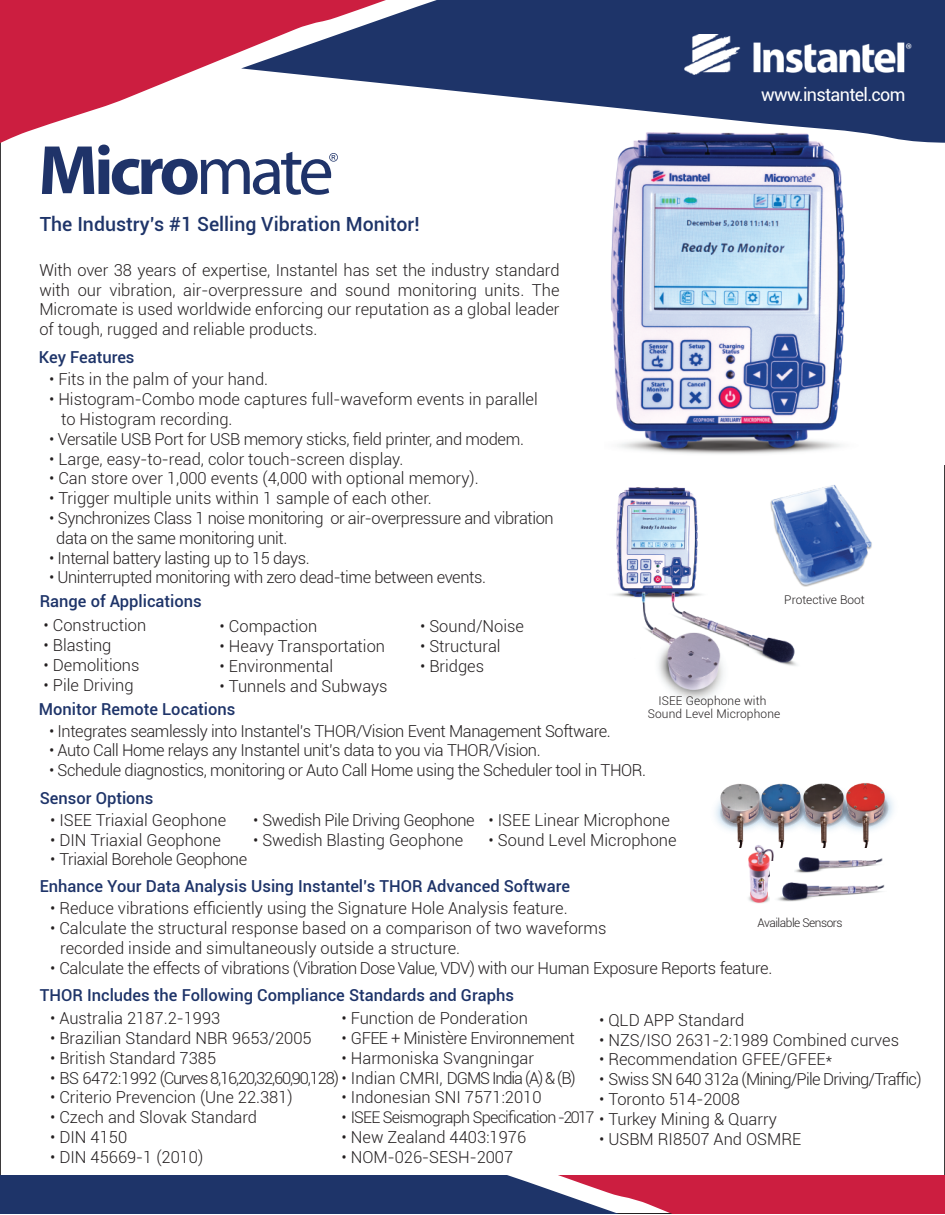
<style>
.page{position:relative;width:945px;height:1215px;background:#fff}
.page>*{position:absolute;margin:0;border:0;box-sizing:border-box;transform-origin:0 0}
.t1{font:500 19.5px "Roboto";color:#1e3469}
.t2{font:18px "Roboto";letter-spacing:-.035em;color:#fff}
.t3{font:300 16.5px/19.8px "Roboto";color:#231f20}
.t4{font:300 16.5px/19.8px "Roboto";letter-spacing:-.025em;color:#231f20}
.t5{font:500 16.5px "Roboto";color:#1e3469}
.t6{font:300 16.5px "Roboto";letter-spacing:-.02em;color:#231f20}
.t7{font:300 16.5px "Roboto";letter-spacing:-.065em;color:#231f20}
.t8{font:300 16.5px "Roboto";letter-spacing:-.045em;color:#231f20}
.t9{font:300 16.2px "Roboto";letter-spacing:-.045em;color:#231f20}
.t10{font:300 12px/13.5px "Roboto";letter-spacing:.005em;color:#231f20;text-align:center}
.t11{font:300 12px "Roboto";letter-spacing:-.04em;color:#231f20}
</style>
<div class="page">
<img style="left:611px;top:209px;width:234px;height:245px">
<svg style="left:0;top:0;width:945px;height:209px"></svg>
<svg style="left:42px;top:145px;width:296px;height:50px"></svg>
<img style="left:613px;top:487px;width:184px;height:214px">
<img style="left:685px;top:34px;width:226px;height:40px">
<svg style="left:715px;top:794px;width:179px;height:28px"></svg>
<svg style="left:0;top:1175px;width:945px;height:39px"></svg>
<img style="left:718px;top:783px;width:169px;height:65px">
<img style="left:746px;top:844px;width:27px;height:59px">
<img style="left:771px;top:862px;width:114px;height:41px">
<img style="left:794px;top:857px;width:91px;height:18px">
<img style="left:768px;top:485px;width:104px;height:102px">
<p class="t1" style="left:40px;top:210px;width:381px">The Industry’s #1 Selling Vibration Monitor!</p>
<p class="t3" style="left:39px;top:260px;width:522px;text-align:justify">With over 38 years of expertise, Instantel has set the industry standard with our vibration, air-overpressure and sound monitoring units. The Micromate is used worldwide enforcing our reputation as a global leader of tough, rugged and reliable products.</p>
<p class="t5" style="left:39px;top:345px;width:97px">Key Features</p>
<p class="t3" style="left:49px;top:369px;width:221px">• Fits in the palm of your hand.</p>
<p class="t3" style="left:61px;top:389px;width:478px;text-indent:-12px">• Histogram-Combo mode captures full-waveform events in parallel to Histogram recording.</p>
<p class="t6" style="left:49px;top:428px;width:476px">• Versatile USB Port for USB memory sticks, field printer, and modem.</p>
<p class="t3" style="left:49px;top:448px;width:356px">• Large, easy-to-read, color touch-screen display.</p>
<p class="t3" style="left:49px;top:468px;width:431px">• Can store over 1,000 events (4,000 with optional memory).</p>
<p class="t3" style="left:49px;top:488px;width:384px">• Trigger multiple units within 1 sample of each other.</p>
<p class="t4" style="left:56px;top:508px;width:499px;text-indent:-7px">• Synchronizes Class 1 noise monitoring or air-overpressure and vibration data on the same monitoring unit.</p>
<p class="t4" style="left:49px;top:547px;width:262px">• Internal battery lasting up to 15 days.</p>
<p class="t4" style="left:49px;top:567px;width:438px">• Uninterrupted monitoring with zero dead-time between events.</p>
<p class="t2" style="left:761px;top:82px;width:146px">www.instantel.com</p>
<p class="t5" style="left:40px;top:590px;width:163px">Range of Applications</p>
<p class="t3" style="left:43px;top:615px;width:104px">• Construction</p>
<p class="t3" style="left:43px;top:635px;width:69px">• Blasting</p>
<p class="t3" style="left:43px;top:654px;width:98px">• Demolitions</p>
<p class="t3" style="left:43px;top:674px;width:92px">• Pile Driving</p>
<p class="t10" style="left:784px;top:593px;width:82px">Protective Boot</p>
<p class="t3" style="left:220px;top:616px;width:99px">• Compaction</p>
<p class="t3" style="left:220px;top:636px;width:167px">• Heavy Transportation</p>
<p class="t3" style="left:220px;top:656px;width:115px">• Environmental</p>
<p class="t3" style="left:220px;top:676px;width:169px">• Tunnels and Subways</p>
<p class="t3" style="left:420px;top:616px;width:106px">• Sound/Noise</p>
<p class="t3" style="left:420px;top:636px;width:82px">• Structural</p>
<p class="t3" style="left:420px;top:656px;width:66px">• Bridges</p>
<p class="t10" style="left:648px;top:693px;width:134px">ISEE Geophone with<br>Sound Level Microphone</p>
<p class="t5" style="left:39px;top:697px;width:198px">Monitor Remote Locations</p>
<p class="t4" style="left:49px;top:720px;width:563px">• Integrates seamlessly into Instantel’s THOR/Vision Event Management Software.</p>
<p class="t4" style="left:49px;top:740px;width:493px">• Auto Call Home relays any Instantel unit’s data to you via THOR/Vision.</p>
<p class="t4" style="left:49px;top:760px;width:599px">• Schedule diagnostics, monitoring or Auto Call Home using the Scheduler tool in THOR.</p>
<p class="t5" style="left:40px;top:786px;width:115px">Sensor Options</p>
<p class="t3" style="left:50px;top:809px;width:178px">• ISEE Triaxial Geophone</p>
<p class="t3" style="left:50px;top:829px;width:172px">• DIN Triaxial Geophone</p>
<p class="t4" style="left:50px;top:849px;width:199px">• Triaxial Borehole Geophone</p>
<p class="t4" style="left:253px;top:809px;width:223px">• Swedish Pile Driving Geophone</p>
<p class="t3" style="left:253px;top:829px;width:212px">• Swedish Blasting Geophone</p>
<p class="t3" style="left:489px;top:809px;width:183px">• ISEE Linear Microphone</p>
<p class="t3" style="left:489px;top:829px;width:190px">• Sound Level Microphone</p>
<p class="t5" style="left:40px;top:875px;width:532px">Enhance Your Data Analysis Using Instantel’s THOR Advanced Software</p>
<p class="t3" style="left:50px;top:898px;width:519px">• Reduce vibrations efficiently using the Signature Hole Analysis feature.</p>
<p class="t3" style="left:60px;top:918px;width:548px;text-indent:-10px">• Calculate the structural response based on a comparison of two waveforms recorded inside and simultaneously outside a structure.</p>
<p class="t6" style="left:50px;top:956px;width:724px">• Calculate the effects of vibrations (Vibration Dose Value, VDV) with our Human Exposure Reports feature.</p>
<p class="t11" style="left:758px;top:915px;width:87px">Available Sensors</p>
<p class="t5" style="left:40px;top:983px;width:476px">THOR Includes the Following Compliance Standards and Graphs</p>
<p class="t3" style="left:50px;top:1008px;width:172px">• Australia 2187.2-1993</p>
<p class="t3" style="left:50px;top:1028px;width:263px">• Brazilian Standard NBR 9653/2005</p>
<p class="t3" style="left:50px;top:1048px;width:168px">• British Standard 7385</p>
<p class="t7" style="left:50px;top:1066px;width:527px">• BS 6472:1992 (Curves 8,16,20,32,60,90,128) • Indian CMRI, DGMS India (A) &amp; (B)</p>
<p class="t3" style="left:50px;top:1087px;width:244px">• Criterio Prevencion (Une 22.381)</p>
<p class="t3" style="left:50px;top:1107px;width:209px">• Czech and Slovak Standard</p>
<p class="t3" style="left:50px;top:1127px;width:79px">• DIN 4150</p>
<p class="t3" style="left:50px;top:1147px;width:155px">• DIN 45669-1 (2010)</p>
<p class="t3" style="left:342px;top:1008px;width:188px">• Function de Ponderation</p>
<p class="t4" style="left:342px;top:1028px;width:235px">• GFEE + Ministère Environnement</p>
<p class="t3" style="left:342px;top:1048px;width:194px">• Harmoniska Svangningar</p>
<p class="t3" style="left:342px;top:1087px;width:202px">• Indonesian SNI 7571:2010</p>
<p class="t9" style="left:342px;top:1106px;width:254px">• ISEE Seismograph Specification -2017</p>
<p class="t3" style="left:342px;top:1126px;width:186px">• New Zealand 4403:1976</p>
<p class="t3" style="left:342px;top:1146px;width:173px">• NOM-026-SESH-2007</p>
<p class="t3" style="left:599px;top:1009px;width:147px">• QLD APP Standard</p>
<p class="t3" style="left:599px;top:1029px;width:302px">• NZS/ISO 2631-2:1989 Combined curves</p>
<p class="t3" style="left:599px;top:1049px;width:235px">• Recommendation GFEE/GFEE*</p>
<p class="t8" style="left:599px;top:1068px;width:324px">• Swiss SN 640 312a (Mining/Pile Driving/Traffic)</p>
<p class="t3" style="left:599px;top:1089px;width:142px">• Toronto 514-2008</p>
<p class="t3" style="left:599px;top:1108px;width:179px">• Turkey Mining &amp; Quarry</p>
<p class="t3" style="left:599px;top:1128px;width:204px">• USBM RI8507 And OSMRE</p>
</div>
